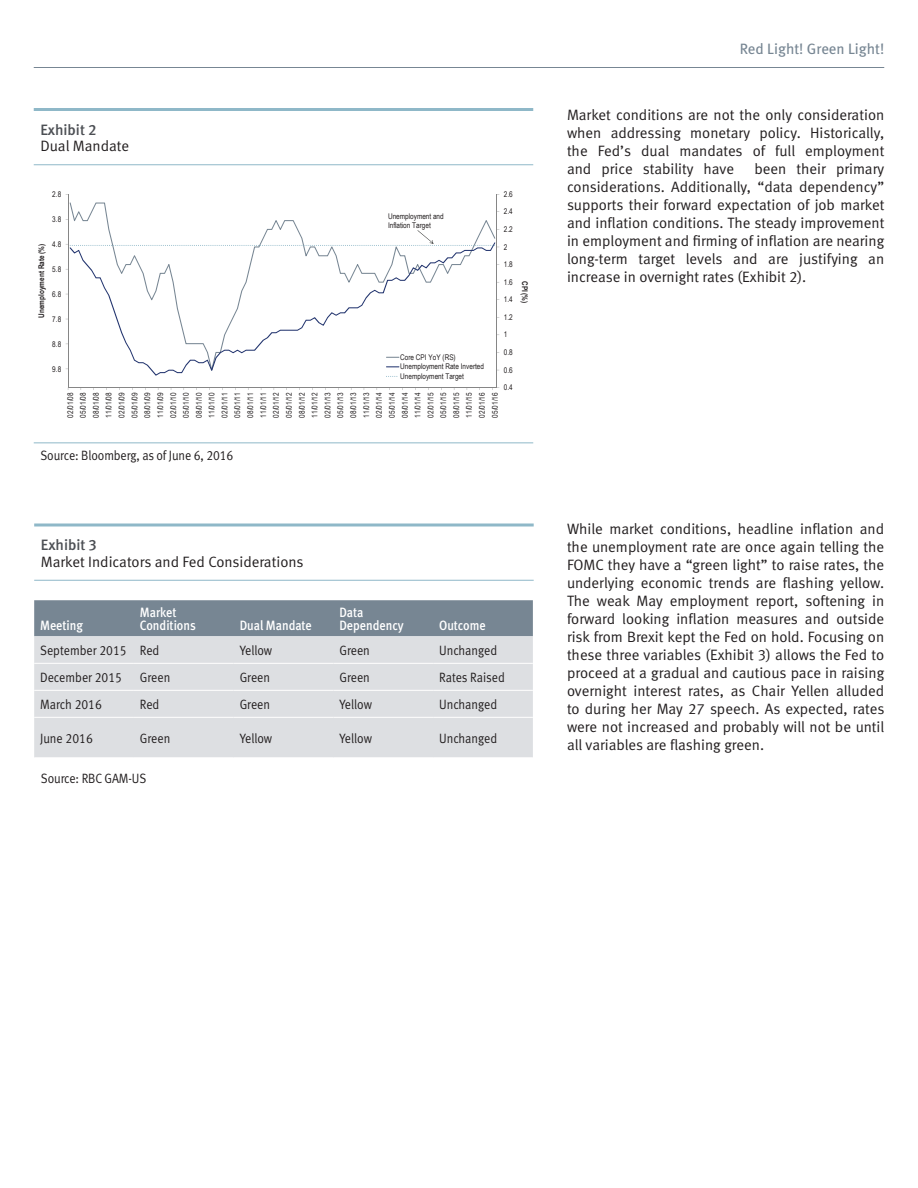
<style>
.page{position:relative;width:918px;height:1188px;background:#fff}
.page>*{position:absolute;margin:0;border:0;box-sizing:border-box;transform-origin:0 0}
.t1{font:15px/18px "Meta Normal LF";color:#231f20;text-align:justify}
.t2{font:15px "Meta Book LF";color:#778693}
.t3{font:15px "Meta Medium LF";color:#4c4f54}
.t4{font:13.5px "Meta Normal LF";letter-spacing:-.005em;color:#231f20;scale:.9 1}
.t5{font:13.5px/13.5px "Meta Medium LF";color:#fff;scale:.9 1}
.t6{font:7.8px/12.9px "Arial Narrow";letter-spacing:-.005em;color:#231f20}
.t7{font:700 7.8px "Arial Narrow";letter-spacing:.005em;color:#231f20}
</style>
<div class="page">
<hr style="left:34px;top:67px;width:850px;height:1px;background:#778693">
<hr style="left:34px;top:108px;width:499px;height:3px;background:#8fb8c8">
<hr style="left:34px;top:164px;width:499px;height:1px;background:#8fb8c8">
<hr style="left:34px;top:442px;width:499px;height:1px;background:#8fb8c8">
<hr style="left:34px;top:524px;width:500px;height:2px;background:#8fb8c8">
<hr style="left:34px;top:580px;width:500px;height:1px;background:#8fb8c8">
<div style="left:34px;top:600px;width:499px;height:36px;background:#778693"></div>
<div style="left:34px;top:636px;width:499px;height:121px;background:#dddfe2"></div>
<hr style="left:34px;top:663px;width:100px;height:1px;background:#fff">
<hr style="left:134px;top:663px;width:100px;height:1px;background:#fff">
<hr style="left:234px;top:663px;width:99px;height:1px;background:#fff">
<hr style="left:333px;top:663px;width:100px;height:1px;background:#fff">
<hr style="left:433px;top:663px;width:100px;height:1px;background:#fff">
<hr style="left:34px;top:717px;width:100px;height:1px;background:#fff">
<hr style="left:134px;top:717px;width:100px;height:1px;background:#fff">
<hr style="left:234px;top:717px;width:99px;height:1px;background:#fff">
<hr style="left:333px;top:717px;width:100px;height:1px;background:#fff">
<hr style="left:433px;top:717px;width:100px;height:1px;background:#fff">
<hr style="left:34px;top:690px;width:100px;height:1px;background:#fff">
<hr style="left:134px;top:690px;width:100px;height:1px;background:#fff">
<hr style="left:234px;top:690px;width:99px;height:1px;background:#fff">
<hr style="left:333px;top:690px;width:100px;height:1px;background:#fff">
<hr style="left:433px;top:690px;width:100px;height:1px;background:#fff">
<hr style="left:68px;top:194px;width:1px;height:194px;background:#868686">
<hr style="left:68px;top:387px;width:429px;height:1px;background:#868686">
<hr style="left:497px;top:194px;width:1px;height:194px;background:#868686">
<svg style="left:70px;top:202px;width:421px;height:27px"></svg>
<svg style="left:70px;top:248px;width:423px;height:128px"></svg>
<svg style="left:386px;top:357px;width:13px;height:1px"></svg>
<svg style="left:386px;top:366px;width:13px;height:1px"></svg>
<svg style="left:66px;top:229px;width:433px;height:19px"></svg>
<p class="t3" style="left:40px;top:121px;width:58px">Exhibit 2</p>
<p class="t1" style="left:40px;top:137px;width:90px">Dual Mandate</p>
<p class="t6" style="left:52px;top:187px;width:10px">2.8</p>
<p class="t6" style="left:52px;top:212px;width:10px">3.8</p>
<p class="t6" style="left:52px;top:237px;width:10px">4.8</p>
<p class="t6" style="left:52px;top:262px;width:10px">5.8</p>
<p class="t6" style="left:52px;top:287px;width:10px">6.8</p>
<p class="t6" style="left:52px;top:312px;width:10px">7.8</p>
<p class="t6" style="left:52px;top:337px;width:10px">8.8</p>
<p class="t6" style="left:52px;top:362px;width:10px">9.8</p>
<p class="t7" style="left:35px;top:318px;width:76px;rotate:-90deg">Unemployment Rate (%)</p>
<p class="t6" style="left:388px;top:212px;width:57px;line-height:9px">Unemployment and<br>Inflation Target</p>
<p class="t6" style="left:400px;top:352px;width:85px;line-height:9.4px">Core CPI YoY (RS)<br>Unemployment Rate Inverted<br>Unemployment Target</p>
<p class="t6" style="left:504px;top:187px;width:10px">2.6</p>
<p class="t6" style="left:504px;top:205px;width:10px">2.4</p>
<p class="t6" style="left:504px;top:222px;width:10px">2.2</p>
<p class="t6" style="left:504px;top:240px;width:5px">2</p>
<p class="t6" style="left:504px;top:258px;width:10px">1.8</p>
<p class="t6" style="left:504px;top:275px;width:10px">1.6</p>
<p class="t7" style="left:531px;top:281px;width:24px;rotate:90deg">CPI (%)</p>
<p class="t6" style="left:504px;top:293px;width:10px">1.4</p>
<p class="t6" style="left:504px;top:310px;width:10px">1.2</p>
<p class="t6" style="left:504px;top:328px;width:5px">1</p>
<p class="t6" style="left:504px;top:346px;width:10px">0.8</p>
<p class="t6" style="left:504px;top:363px;width:10px">0.6</p>
<p class="t6" style="left:504px;top:381px;width:10px">0.4</p>
<p class="t6" style="left:64px;top:418px;width:27px;text-align:justify;rotate:-90deg">02/01/08<br>05/01/08<br>08/01/08<br>11/01/08<br>02/01/09<br>05/01/09<br>08/01/09<br>11/01/09<br>02/01/10<br>05/01/10<br>08/01/10<br>11/01/10<br>02/01/11<br>05/01/11<br>08/01/11<br>11/01/11<br>02/01/12<br>05/01/12<br>08/01/12<br>11/01/12<br>02/01/13<br>05/01/13<br>08/01/13<br>11/01/13<br>02/01/14<br>05/01/14<br>08/01/14<br>11/01/14<br>02/01/15<br>05/01/15<br>08/01/15<br>11/01/15<br>02/01/16<br>05/01/16</p>
<p class="t4" style="left:40px;top:448px;width:216px">Source: Bloomberg, as of June 6, 2016</p>
<p class="t3" style="left:41px;top:536px;width:58px">Exhibit 3</p>
<p class="t1" style="left:41px;top:552px;width:264px">Market Indicators and Fed Considerations</p>
<p class="t5" style="left:40px;top:619px;width:49px">Meeting</p>
<p class="t5" style="left:140px;top:605px;width:64px">Market<br>Conditions</p>
<p class="t5" style="left:240px;top:619px;width:82px">Dual Mandate</p>
<p class="t5" style="left:339px;top:605px;width:73px">Data<br>Dependency</p>
<p class="t5" style="left:439px;top:619px;width:53px">Outcome</p>
<p class="t4" style="left:40px;top:643px;width:134px">September 2015 Red</p>
<p class="t4" style="left:240px;top:643px;width:38px">Yellow</p>
<p class="t4" style="left:339px;top:643px;width:35px">Green</p>
<p class="t4" style="left:439px;top:643px;width:66px">Unchanged</p>
<p class="t4" style="left:40px;top:670px;width:92px">December 2015</p>
<p class="t4" style="left:140px;top:670px;width:35px">Green</p>
<p class="t4" style="left:240px;top:670px;width:35px">Green</p>
<p class="t4" style="left:339px;top:670px;width:35px">Green</p>
<p class="t4" style="left:439px;top:670px;width:75px">Rates Raised</p>
<p class="t4" style="left:40px;top:697px;width:70px">March 2016</p>
<p class="t4" style="left:140px;top:697px;width:23px">Red</p>
<p class="t4" style="left:240px;top:697px;width:35px">Green</p>
<p class="t4" style="left:339px;top:697px;width:38px">Yellow</p>
<p class="t4" style="left:439px;top:697px;width:66px">Unchanged</p>
<p class="t4" style="left:40px;top:730px;width:60px">June 2016</p>
<p class="t4" style="left:140px;top:730px;width:35px">Green</p>
<p class="t4" style="left:240px;top:730px;width:38px">Yellow</p>
<p class="t4" style="left:339px;top:730px;width:38px">Yellow</p>
<p class="t4" style="left:439px;top:730px;width:66px">Unchanged</p>
<p class="t4" style="left:41px;top:771px;width:119px">Source: RBC GAM-US</p>
<p class="t2" style="left:740px;top:40px;width:146px">Red Light! Green Light!</p>
<p class="t1" style="left:567px;top:106px;width:319px">Market conditions are not the only consideration when addressing monetary policy. Historically, the Fed’s dual mandates of full employment and price stability have</p>
<p class="t1" style="left:567px;top:160px;width:319px;text-indent:187px">been their primary considerations. Additionally, “data dependency” supports their forward expectation of job market and inflation conditions. The steady improvement in employment and firming of inflation are nearing long-term target levels and are justifying an increase in overnight rates (Exhibit 2).</p>
<p class="t1" style="left:567px;top:520px;width:319px">While market conditions, headline inflation and the unemployment rate are once again telling the FOMC they have a “green light” to raise rates, the underlying economic trends are flashing yellow.<br>The weak May employment report, softening in forward looking inflation measures and outside risk from Brexit kept the Fed on hold. Focusing on these three variables (Exhibit 3) allows the Fed to proceed at a gradual and cautious pace in raising overnight interest rates, as Chair Yellen alluded to during her May 27 speech. As expected, rates were not increased and probably will not be until all variables are flashing green.</p>
</div>
